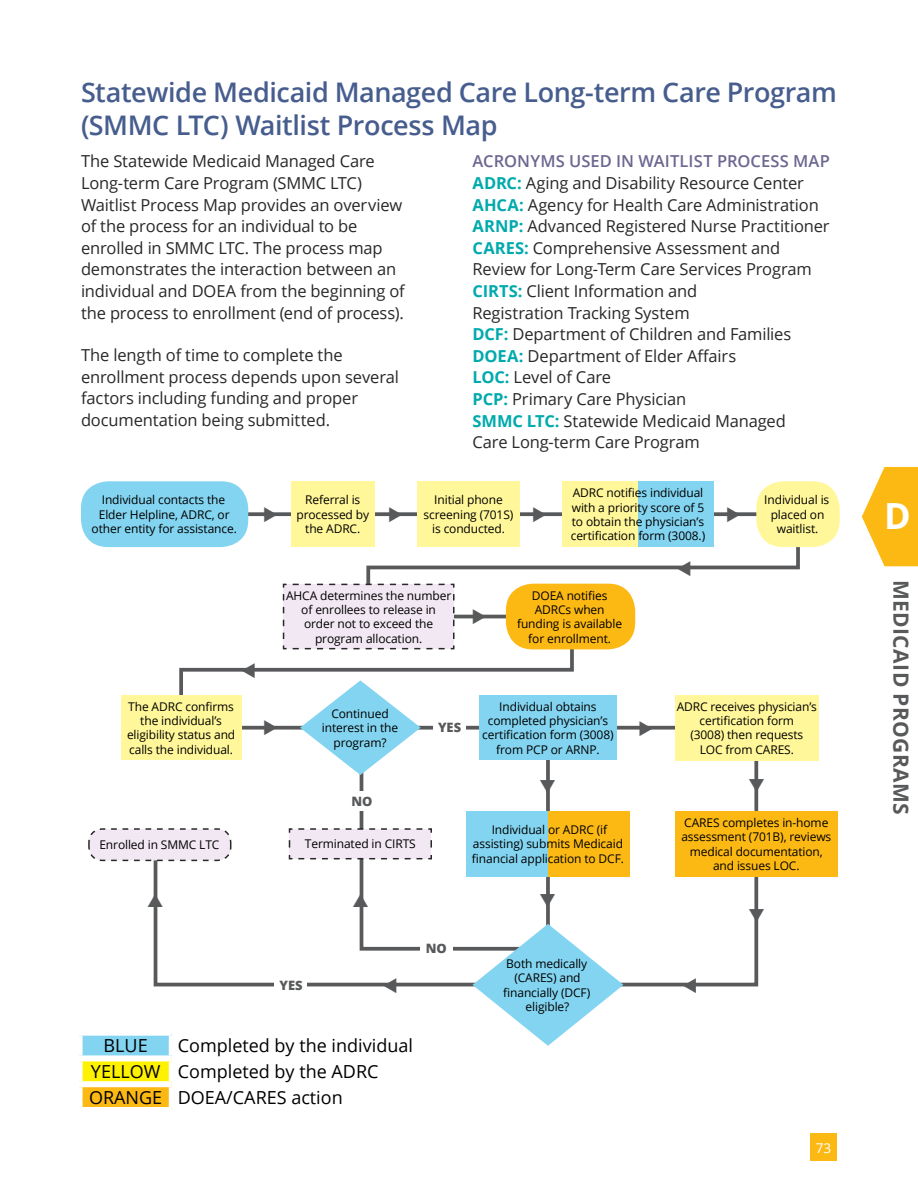
<style>
.page{position:relative;width:918px;height:1188px;background:#fff}
.page>*{position:absolute;margin:0;border:0;box-sizing:border-box;transform-origin:0 0}
.t1{font:700 36px "Open Sans";color:#fff}
.Funding_Chart_Subhea{font:600 27px "Open Sans";letter-spacing:-.015em;color:#465d8e}
.t2{font:700 21px "Open Sans";letter-spacing:.02em;color:#58595b}
.t3{font:18px "Open Sans";color:#000}
.new_body_copy{font:16.5px/21.6px "Open Sans";letter-spacing:-.01em;color:#292829}
.Sub_12_After_Bullet{font:600 16.5px "Open Sans";letter-spacing:.005em;color:#6b6791}
.t4{font:13.5px "Open Sans";color:#fff}
.t5{font:800 12.9px "Open Sans";color:#58595b}
.t6{font:12px/14.4px "Open Sans";letter-spacing:-.01em;color:#000;text-align:center}
.s1{font-weight:700;color:#00aaad}
</style>
<div class="page">
<svg style="left:862px;top:467px;width:56px;height:99px"></svg>
<svg style="left:152px;top:510px;width:648px;height:477px"></svg>
<div style="left:81px;top:481px;width:167px;height:66px;background:#83d4f0;border-radius:27px"></div>
<div style="left:291px;top:481px;width:83px;height:66px;background:#fff799"></div>
<div style="left:506px;top:584px;width:129px;height:65px;background:#fdb913;border-radius:27px"></div>
<svg style="left:282px;top:583px;width:173px;height:67px;background:#ece2ed"></svg>
<div style="left:417px;top:481px;width:103px;height:66px;background:#fff799"></div>
<div style="left:756px;top:481px;width:84px;height:66px;background:#fff799;border-radius:27px"></div>
<div style="left:563px;top:481px;width:75px;height:66px;background:#fff799"></div>
<div style="left:638px;top:481px;width:75px;height:66px;background:#83d4f0"></div>
<div style="left:121px;top:696px;width:120px;height:64px;background:#fff799"></div>
<div style="left:548px;top:811px;width:81px;height:66px;background:#fdb913"></div>
<div style="left:675px;top:695px;width:143px;height:66px;background:#fff799"></div>
<div style="left:675px;top:811px;width:162px;height:66px;background:#fdb913"></div>
<svg style="left:88px;top:828px;width:144px;height:34px;background:#e8e0e9"></svg>
<div style="left:80px;top:1033px;width:92px;height:25px;background:#83d4f0"></div>
<div style="left:80px;top:1058px;width:92px;height:26px;background:#fff200"></div>
<div style="left:80px;top:1084px;width:92px;height:26px;background:#fdb913"></div>
<div style="left:77px;top:1030px;width:95px;height:6px;background:#fff"></div>
<div style="left:77px;top:1036px;width:6px;height:19px;background:#fff"></div>
<div style="left:169px;top:1036px;width:6px;height:19px;background:#fff"></div>
<div style="left:77px;top:1055px;width:95px;height:6px;background:#fff"></div>
<div style="left:77px;top:1061px;width:6px;height:20px;background:#fff"></div>
<div style="left:169px;top:1061px;width:6px;height:20px;background:#fff"></div>
<div style="left:77px;top:1081px;width:95px;height:6px;background:#fff"></div>
<div style="left:77px;top:1087px;width:6px;height:20px;background:#fff"></div>
<div style="left:169px;top:1087px;width:6px;height:20px;background:#fff"></div>
<div style="left:77px;top:1107px;width:95px;height:6px;background:#fff"></div>
<div style="left:275px;top:975px;width:32px;height:20px;background:#fff"></div>
<div style="left:810px;top:1134px;width:27px;height:27px;background:#fdb913"></div>
<svg style="left:152px;top:894px;width:11px;height:13px"></svg>
<svg style="left:265px;top:510px;width:13px;height:12px"></svg>
<svg style="left:389px;top:510px;width:13px;height:12px"></svg>
<svg style="left:534px;top:510px;width:13px;height:12px"></svg>
<svg style="left:727px;top:510px;width:13px;height:12px"></svg>
<svg style="left:473px;top:609px;width:13px;height:15px"></svg>
<svg style="left:264px;top:720px;width:13px;height:15px"></svg>
<svg style="left:640px;top:720px;width:13px;height:16px"></svg>
<svg style="left:677px;top:561px;width:13px;height:15px"></svg>
<svg style="left:242px;top:662px;width:13px;height:16px"></svg>
<svg style="left:683px;top:978px;width:13px;height:9px"></svg>
<svg style="left:749px;top:779px;width:15px;height:13px"></svg>
<svg style="left:749px;top:909px;width:15px;height:13px"></svg>
<svg style="left:288px;top:680px;width:335px;height:366px"></svg>
<h3 class="Funding_Chart_Subhea" style="left:81px;top:73px;width:757px">Statewide Medicaid Managed Care Long-term Care Program</h3>
<h3 class="Funding_Chart_Subhea" style="left:81px;top:107px;width:418px">(SMMC LTC) Waitlist Process Map</h3>
<p class="new_body_copy" style="left:81px;top:150px;width:325px">The Statewide Medicaid Managed Care Long-term Care Program (SMMC LTC)<br>Waitlist Process Map provides an overview of the process for an individual to be enrolled in SMMC LTC. The process map demonstrates the interaction between an individual and DOEA from the beginning of the process to enrollment (end of process).</p>
<p class="new_body_copy" style="left:81px;top:344px;width:320px">The length of time to complete the enrollment process depends upon several factors including funding and proper documentation being submitted.</p>
<p class="t6" style="left:92px;top:493px;width:147px">Individual contacts the<br>Elder Helpline, ADRC, or other entity for assistance.</p>
<p class="t6" style="left:296px;top:493px;width:74px">Referral is processed by the ADRC.</p>
<h6 class="Sub_12_After_Bullet" style="left:472px;top:150px;width:359px">ACRONYMS USED IN WAITLIST PROCESS MAP</h6>
<p class="new_body_copy" style="left:472px;top:172px;width:333px"><span class="s1">ADRC:</span> Aging and Disability Resource Center</p>
<p class="new_body_copy" style="left:472px;top:193px;width:348px"><span class="s1">AHCA:</span> Agency for Health Care Administration</p>
<p class="new_body_copy" style="left:472px;top:215px;width:359px"><span class="s1">ARNP:</span> Advanced Registered Nurse Practitioner</p>
<p class="new_body_copy" style="left:473px;top:237px;width:341px"><span class="s1">CARES:</span> Comprehensive Assessment and<br>Review for Long-Term Care Services Program</p>
<p class="new_body_copy" style="left:473px;top:280px;width:226px"><span class="s1">CIRTS:</span> Client Information and<br>Registration Tracking System</p>
<p class="new_body_copy" style="left:473px;top:323px;width:320px"><span class="s1">DCF:</span> Department of Children and Families</p>
<p class="new_body_copy" style="left:473px;top:345px;width:265px"><span class="s1">DOEA:</span> Department of Elder Affairs</p>
<p class="new_body_copy" style="left:473px;top:366px;width:140px"><span class="s1">LOC:</span> Level of Care</p>
<p class="new_body_copy" style="left:473px;top:388px;width:215px"><span class="s1">PCP:</span> Primary Care Physician</p>
<p class="new_body_copy" style="left:473px;top:409px;width:315px"><span class="s1">SMMC LTC:</span> Statewide Medicaid Managed<br>Care Long-term Care Program</p>
<p class="t6" style="left:571px;top:485px;width:136px;text-align:left">ADRC notifies individual with a priority score of 5 to obtain the physician’s certification form (3008.)</p>
<p class="t6" style="left:424px;top:493px;width:91px">Initial phone screening (701S) is conducted.</p>
<p class="t6" style="left:764px;top:493px;width:67px">Individual is placed on waitlist.</p>
<p class="t6" style="left:127px;top:699px;width:110px">The ADRC confirms the individual’s eligibility status and calls the individual.</p>
<p class="t6" style="left:286px;top:588px;width:167px">AHCA determines the number of enrollees to release in order not to exceed the program allocation.</p>
<p class="t6" style="left:517px;top:588px;width:107px">DOEA notifies<br>ADRCs when funding is available for enrollment.</p>
<p class="t6" style="left:322px;top:706px;width:78px">Continued interest in the program?</p>
<p class="t6" style="left:482px;top:699px;width:133px">Individual obtains completed physician’s certification form (3008) from PCP or ARNP.</p>
<p class="t5" style="left:438px;top:718px;width:25px">YES</p>
<p class="t5" style="left:351px;top:792px;width:23px">NO</p>
<p class="t6" style="left:99px;top:837px;width:122px">Enrolled in SMMC LTC</p>
<p class="t6" style="left:305px;top:837px;width:112px">Terminated in CIRTS</p>
<p class="t6" style="left:472px;top:822px;width:154px">Individual or ADRC (if assisting) submits Medicaid financial application to DCF.</p>
<p class="t5" style="left:279px;top:975px;width:25px">YES</p>
<p class="t5" style="left:426px;top:939px;width:23px">NO</p>
<p class="t3" style="left:104px;top:1034px;width:46px">BLUE</p>
<p class="t3" style="left:178px;top:1034px;width:237px">Completed by the individual</p>
<p class="t3" style="left:91px;top:1059px;width:71px">YELLOW</p>
<p class="t3" style="left:178px;top:1059px;width:202px">Completed by the ADRC</p>
<p class="t3" style="left:89px;top:1085px;width:75px">ORANGE</p>
<p class="t3" style="left:178px;top:1085px;width:167px">DOEA/CARES action</p>
<p class="t6" style="left:503px;top:956px;width:88px">Both medically (CARES) and financially (DCF) eligible?</p>
<p class="t6" style="left:677px;top:699px;width:142px">ADRC receives physician’s certification form<br>(3008) then requests<br>LOC from CARES.</p>
<p class="t6" style="left:681px;top:815px;width:151px">CARES completes in-home assessment (701B), reviews medical documentation, and issues LOC.</p>
<p class="t4" style="left:816px;top:1139px;width:17px">73</p>
<h1 class="t1" style="left:884px;top:490px;width:28px">D</h1>
<h3 class="t2" style="left:916px;top:580px;width:237px;rotate:90deg">MEDICAID PROGRAMS</h3>
</div>
